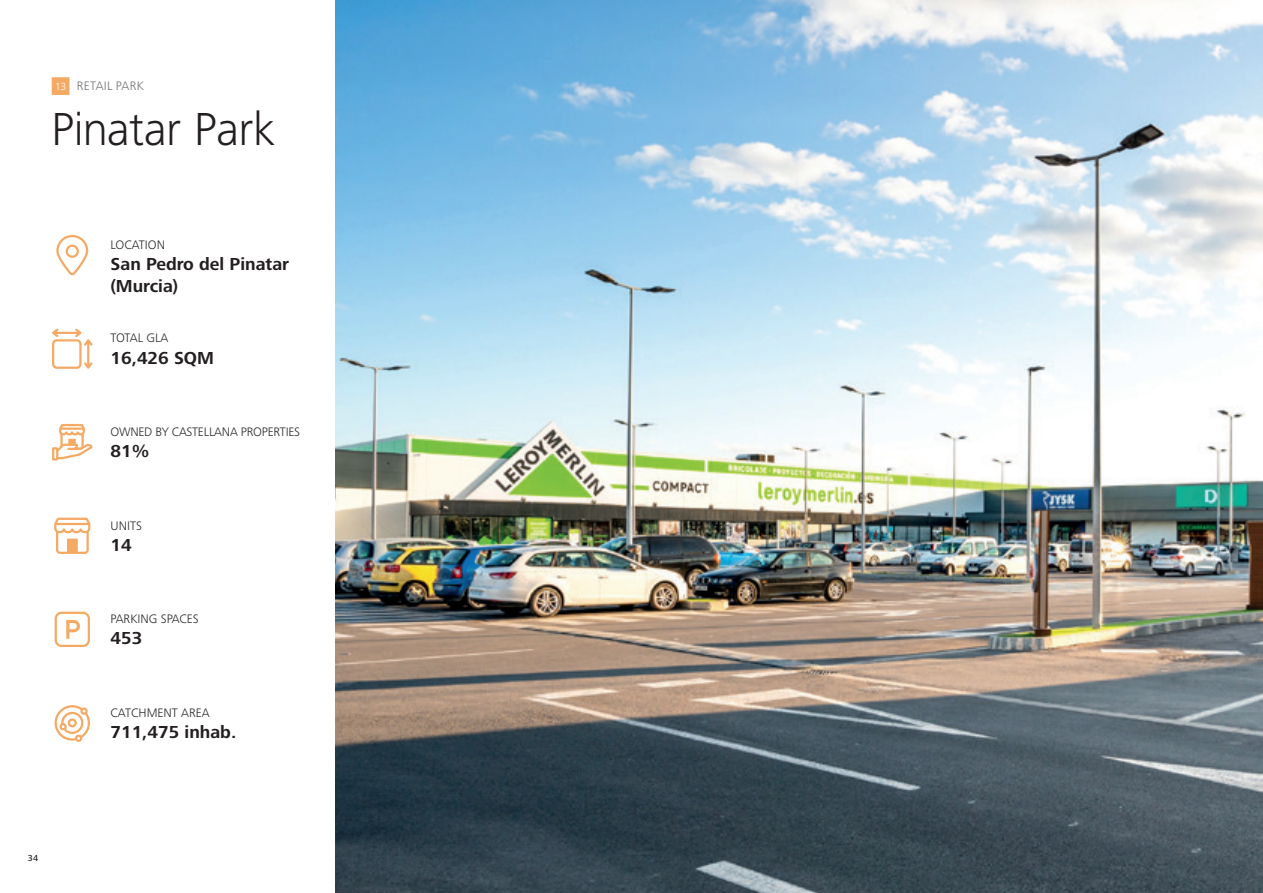
<style>
.page{position:relative;width:1263px;height:893px;background:#fff}
.page>*{position:absolute;margin:0;border:0;box-sizing:border-box;transform-origin:0 0}
.t1{font:300 48px "Frutiger Next Pro";letter-spacing:-.015em;color:#231f20}
.t2{font:700 18px/21.6px "Frutiger Next Pro";color:#231f20}
.t3{font:300 12.75px "Frutiger Next Pro";letter-spacing:-.015em;color:#231f20}
.t4{font:300 12.75px "Frutiger Next Pro";letter-spacing:.015em;color:#6c6d70}
.t5{font:500 9px "Frutiger Next Pro";color:#231f20}
.s1{font-size:10.8px;color:#fff}
</style>
<div class="page">
<svg style="left:56px;top:235px;width:33px;height:41px"></svg>
<div style="left:66px;top:245px;width:13px;height:13px;border:2px solid #f4aa65;border-radius:50%"></div>
<div style="left:52px;top:339px;width:30px;height:30px;border:2px solid #f4aa65;border-radius:4px"></div>
<hr style="left:54px;top:332px;width:26px;height:2px;background:#f4aa65">
<svg style="left:52px;top:328px;width:9px;height:9px"></svg>
<hr style="left:87px;top:342px;width:2px;height:24px;background:#f4aa65">
<svg style="left:73px;top:328px;width:20px;height:20px"></svg>
<svg style="left:84px;top:360px;width:9px;height:9px"></svg>
<svg style="left:52px;top:423px;width:40px;height:38px"></svg>
<svg style="left:54px;top:517px;width:37px;height:37px"></svg>
<div style="left:55px;top:612px;width:35px;height:35px;border:2px solid #f4aa65;border-radius:6px"></div>
<svg style="left:66px;top:620px;width:14px;height:19px"></svg>
<div style="left:55px;top:705px;width:35px;height:36px;border:2px solid #f4aa65;border-radius:50%"></div>
<svg style="left:57px;top:706px;width:33px;height:36px"></svg>
<img style="left:336px;top:0;width:927px;height:893px">
<div style="left:51px;top:77px;width:19px;height:18px;background:#f4aa65"></div>
<div style="left:51px;top:77px;width:19px;height:19px;border:1px solid #fff"></div>
<p class="t4" style="left:55px;top:79px;width:90px"><span class="s1">13</span> RETAIL PARK</p>
<h1 class="t1" style="left:51px;top:101px;width:225px">Pinatar Park</h1>
<p class="t3" style="left:111px;top:237px;width:56px">LOCATION</p>
<h2 class="t2" style="left:111px;top:253px;width:180px">San Pedro del Pinatar (Murcia)</h2>
<p class="t3" style="left:111px;top:331px;width:59px">TOTAL GLA</p>
<h2 class="t2" style="left:111px;top:347px;width:105px">16,426 SQM</h2>
<p class="t3" style="left:111px;top:424px;width:191px">OWNED BY CASTELLANA PROPERTIES</p>
<h2 class="t2" style="left:111px;top:441px;width:40px">81%</h2>
<p class="t3" style="left:111px;top:518px;width:33px">UNITS</p>
<h2 class="t2" style="left:111px;top:534px;width:23px">14</h2>
<p class="t3" style="left:111px;top:612px;width:90px">PARKING SPACES</p>
<h2 class="t2" style="left:111px;top:628px;width:33px">453</h2>
<p class="t3" style="left:111px;top:705px;width:101px">CATCHMENT AREA</p>
<h2 class="t2" style="left:111px;top:721px;width:127px">711,475 inhab.</h2>
<p class="t5" style="left:28px;top:853px;width:12px">34</p>
</div>
